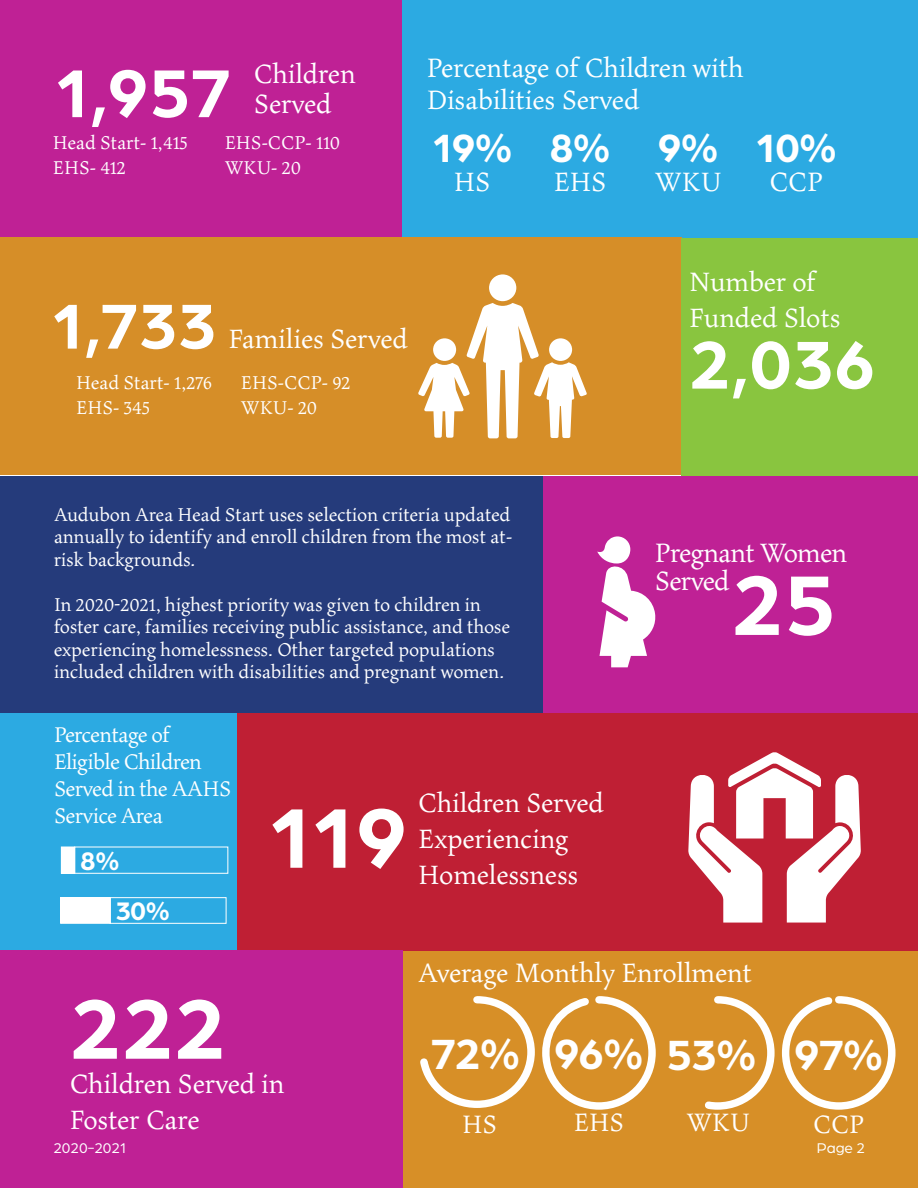
<style>
.page{position:relative;width:918px;height:1188px;background:#fff}
.page>*{position:absolute;margin:0;border:0;box-sizing:border-box;transform-origin:0 0}
.t1{font:700 90px "Arboria";color:#fff}
.t2{font:700 72px "Arboria";color:#fff}
.t3{font:700 67.5px "Arboria";color:#fff}
.t4{font:700 45px "Arboria";letter-spacing:-.03em;color:#fff}
.t5{font:700 42px "Arboria";color:#fff}
.t6{font:30px/36px "Maiola";color:#fff}
.t7{font:30px/28.5px "Maiola";letter-spacing:-.02em;color:#fff}
.t8{font:28.5px "Maiola";color:#fff}
.t9{font:700 27px "Arboria";color:#fff}
.t10{font:24px/27px "Maiola";letter-spacing:-.02em;color:#fff}
.t11{font:21px/22.5px "Maiola";color:#fff;text-align:justify}
.t12{font:15px "Arboria";color:#fff}
</style>
<div class="page">
<div style="left:0;top:0;width:403px;height:238px;background:#bf2195"></div>
<div style="left:403px;top:0;width:515px;height:238px;background:#2caae2"></div>
<div style="left:0;top:238px;width:682px;height:237px;background:#d68e28"></div>
<div style="left:489px;top:274px;width:27px;height:27px;background:#fff;border-radius:50%"></div>
<svg style="left:418px;top:303px;width:169px;height:135px"></svg>
<div style="left:549px;top:338px;width:23px;height:23px;background:#fff;border-radius:50%"></div>
<div style="left:403px;top:951px;width:515px;height:237px;background:#d78f27"></div>
<div style="left:682px;top:238px;width:236px;height:238px;background:#89c53f"></div>
<div style="left:541px;top:476px;width:377px;height:237px;background:#bf2195"></div>
<div style="left:0;top:476px;width:542px;height:237px;background:#253b7b"></div>
<div style="left:0;top:713px;width:237px;height:238px;background:#2caae2"></div>
<div style="left:237px;top:713px;width:681px;height:238px;background:#bf1f34"></div>
<svg style="left:597px;top:536px;width:59px;height:131px"></svg>
<svg style="left:688px;top:752px;width:173px;height:171px"></svg>
<div style="left:0;top:950px;width:403px;height:238px;background:#bf2195"></div>
<svg style="left:420px;top:996px;width:115px;height:112px"></svg>
<svg style="left:542px;top:996px;width:114px;height:114px"></svg>
<svg style="left:705px;top:996px;width:70px;height:114px"></svg>
<svg style="left:782px;top:996px;width:114px;height:114px"></svg>
<div style="left:74px;top:847px;width:154px;height:27px;border:1px solid #fff"></div>
<div style="left:61px;top:847px;width:14px;height:26px;background:#fff"></div>
<div style="left:110px;top:897px;width:116px;height:27px;border:1px solid #fff"></div>
<div style="left:61px;top:898px;width:49px;height:25px;background:#fff"></div>
<div style="left:60px;top:897px;width:51px;height:27px;border:1px solid #fff"></div>
<p class="t2" style="left:54px;top:44px;width:178px">1,957</p>
<p class="t6" style="left:254px;top:59px;width:103px;line-height:30px">Children<br>Served</p>
<p class="t11" style="left:53px;top:131px;width:137px">Head Start- 1,415</p>
<p class="t11" style="left:53px;top:156px;width:74px">EHS- 412</p>
<p class="t11" style="left:225px;top:131px;width:117px">EHS-CCP- 110</p>
<p class="t11" style="left:225px;top:156px;width:78px">WKU- 20</p>
<p class="t6" style="left:427px;top:52px;width:319px;line-height:31.5px">Percentage of Children with<br>Disabilities Served</p>
<p class="t5" style="left:432px;top:119px;width:83px">19%</p>
<p class="t5" style="left:550px;top:119px;width:63px">8%</p>
<p class="t5" style="left:658px;top:119px;width:63px">9%</p>
<p class="t5" style="left:755px;top:119px;width:83px">10%</p>
<p class="t6" style="left:454px;top:164px;width:38px">HS</p>
<p class="t6" style="left:554px;top:164px;width:54px">EHS</p>
<p class="t6" style="left:655px;top:164px;width:68px">WKU</p>
<p class="t6" style="left:769px;top:164px;width:55px">CCP</p>
<p class="t3" style="left:51px;top:280px;width:167px">1,733</p>
<p class="t11" style="left:76px;top:371px;width:137px">Head Start- 1,276</p>
<p class="t11" style="left:76px;top:396px;width:76px">EHS- 345</p>
<p class="t6" style="left:228px;top:320px;width:181px">Families Served</p>
<p class="t11" style="left:241px;top:371px;width:111px">EHS-CCP- 92</p>
<p class="t11" style="left:241px;top:396px;width:78px">WKU- 20</p>
<p class="t6" style="left:689px;top:263px;width:153px">Number of<br>Funded Slots</p>
<p class="t2" style="left:689px;top:315px;width:188px">2,036</p>
<p class="t11" style="left:54px;top:503px;width:460px">Audubon Area Head Start uses selection criteria updated annually to identify and enroll children from the most at&shy;risk backgrounds.</p>
<p class="t11" style="left:54px;top:593px;width:458px;text-align:left">In 2020-2021, highest priority was given to children in foster care, families receiving public assistance, and those experiencing homelessness. Other targeted populations included children with disabilities and pregnant women.</p>
<p class="t10" style="left:54px;top:721px;width:179px">Percentage of<br>Eligible Children<br>Served in the AAHS<br>Service Area</p>
<p class="t9" style="left:80px;top:842px;width:41px">8%</p>
<p class="t9" style="left:115px;top:892px;width:56px">30%</p>
<p class="t1" style="left:267px;top:776px;width:142px">119</p>
<p class="t6" style="left:418px;top:784px;width:187px">Children Served<br>Experiencing<br>Homelessness</p>
<p class="t7" style="left:655px;top:538px;width:194px">Pregnant Women<br>Served</p>
<p class="t1" style="left:732px;top:543px;width:106px">25</p>
<p class="t1" style="left:70px;top:967px;width:158px">222</p>
<p class="t6" style="left:70px;top:1065px;width:216px">Children Served in<br>Foster Care</p>
<p class="t6" style="left:418px;top:954px;width:335px">Average Monthly Enrollment</p>
<p class="t4" style="left:431px;top:1023px;width:91px">72%</p>
<p class="t4" style="left:554px;top:1023px;width:92px">96%</p>
<p class="t4" style="left:666px;top:1024px;width:92px">53%</p>
<p class="t4" style="left:794px;top:1024px;width:91px">97%</p>
<p class="t8" style="left:462px;top:1104px;width:36px">HS</p>
<p class="t8" style="left:574px;top:1103px;width:52px">EHS</p>
<p class="t8" style="left:687px;top:1103px;width:65px">WKU</p>
<p class="t8" style="left:813px;top:1104px;width:53px">CCP</p>
<p class="t12" style="left:53px;top:1138px;width:75px">2020-2021</p>
<p class="t12" style="left:817px;top:1138px;width:50px">Page 2</p>
</div>
